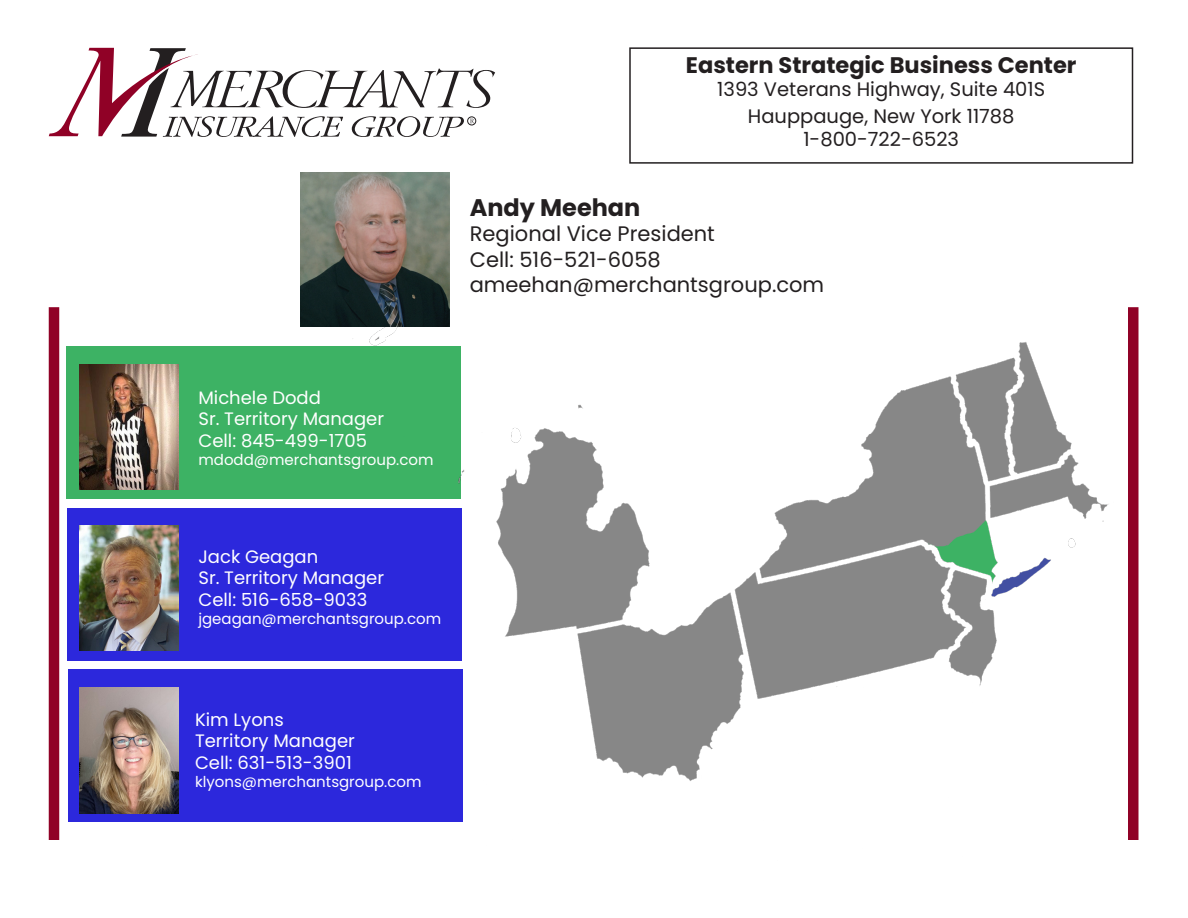
<style>
.page{position:relative;width:1188px;height:918px;background:#fff}
.page>*{position:absolute;margin:0;border:0;box-sizing:border-box;transform-origin:0 0}
.t1{font:700 24px "Poppins";color:#231f20}
.t2{font:700 22.5px "Poppins";color:#231f20}
.t3{font:21px "Poppins";color:#231f20}
.t4{font:19.5px "Poppins";color:#231f20}
.t5{font:18px "Poppins";color:#fff}
.t6{font:15px "Poppins";color:#fff}
</style>
<div class="page">
<div style="left:68px;top:670px;width:395px;height:152px;background:#2c28dc"></div>
<div style="left:67px;top:508px;width:395px;height:152px;background:#2c28dc"></div>
<div style="left:66px;top:346px;width:394px;height:153px;background:#3db264"></div>
<svg style="left:49px;top:48px;width:446px;height:89px"></svg>
<div style="left:467px;top:117px;width:9px;height:8px;border:1px solid #231f20;border-radius:50%"></div>
<img style="left:334px;top:326px;width:775px;height:455px">
<div style="left:629px;top:47px;width:504px;height:117px;border:2px solid #231f20"></div>
<img style="left:79px;top:364px;width:99px;height:126px">
<img style="left:79px;top:525px;width:99px;height:126px">
<img style="left:79px;top:688px;width:99px;height:125px">
<div style="left:49px;top:307px;width:10px;height:533px;background:#900126"></div>
<div style="left:1128px;top:307px;width:10px;height:533px;background:#900126"></div>
<img style="left:301px;top:172px;width:149px;height:154px">
<p class="t2" style="left:686px;top:52px;width:392px">Eastern Strategic Business Center</p>
<p class="t4" style="left:717px;top:78px;width:329px">1393 Veterans Highway, Suite 401S</p>
<p class="t4" style="left:748px;top:105px;width:268px">Hauppauge, New York 11788</p>
<p class="t4" style="left:803px;top:128px;width:157px">1-800-722-6523</p>
<p class="t1" style="left:470px;top:194px;width:172px">Andy Meehan</p>
<p class="t3" style="left:470px;top:222px;width:247px">Regional Vice President</p>
<p class="t3" style="left:470px;top:247px;width:192px">Cell: 516-521-6058</p>
<p class="t3" style="left:470px;top:272px;width:356px">ameehan@merchantsgroup.com</p>
<p class="t5" style="left:198px;top:387px;width:124px">Michele Dodd</p>
<p class="t5" style="left:198px;top:409px;width:187px">Sr. Territory Manager</p>
<p class="t5" style="left:198px;top:430px;width:170px">Cell: 845-499-1705</p>
<p class="t6" style="left:198px;top:451px;width:237px">mdodd@merchantsgroup.com</p>
<p class="t5" style="left:198px;top:546px;width:121px">Jack Geagan</p>
<p class="t5" style="left:198px;top:567px;width:187px">Sr. Territory Manager</p>
<p class="t5" style="left:198px;top:589px;width:170px">Cell: 516-658-9033</p>
<p class="t6" style="left:198px;top:610px;width:244px">jgeagan@merchantsgroup.com</p>
<p class="t5" style="left:195px;top:709px;width:90px">Kim Lyons</p>
<p class="t5" style="left:195px;top:730px;width:161px">Territory Manager</p>
<p class="t5" style="left:195px;top:752px;width:158px">Cell: 631-513-3901</p>
<p class="t6" style="left:195px;top:773px;width:228px">klyons@merchantsgroup.com</p>
</div>
